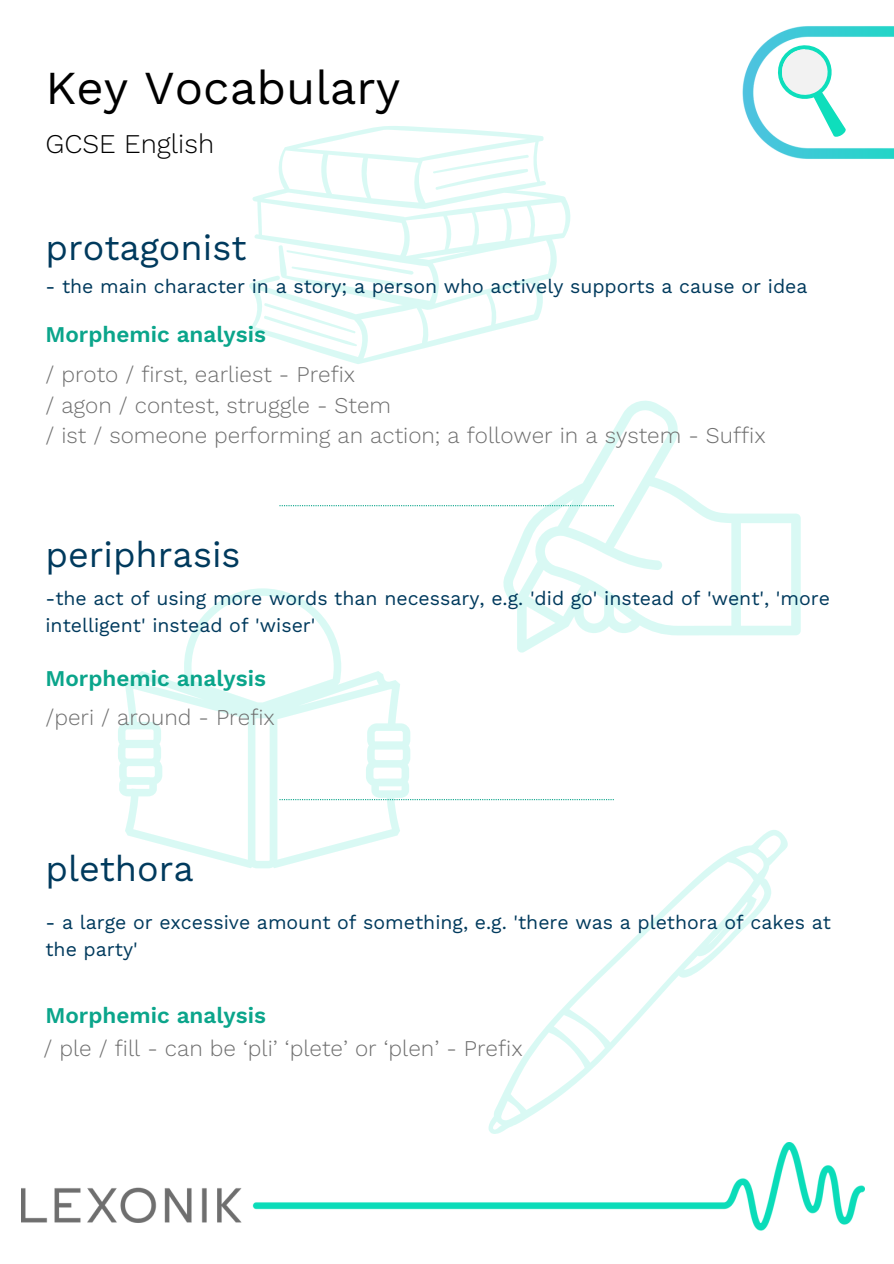
<style>
.page{position:relative;width:894px;height:1264px;background:#fff}
.page>*{position:absolute;margin:0;border:0;box-sizing:border-box;transform-origin:0 0}
.t1{font:47.25px "Work Sans";color:#000}
.t2{font:36px "Work Sans";color:#003a5d}
.t3{font:300 27px "Work Sans";color:#000}
.t4{font:300 22.5px/30.3px "Work Sans";color:#707070}
.t5{font:600 22.5px "Work Sans";color:#0ba58b}
.t6{font:19.5px/27px "Work Sans";color:#003a5d}
</style>
<div class="page">
<img style="left:21px;top:1142px;width:843px;height:89px">
<svg style="left:249px;top:126px;width:321px;height:238px"></svg>
<svg style="left:503px;top:400px;width:297px;height:252px"></svg>
<svg style="left:279px;top:505px;width:334px;height:1px"></svg>
<svg style="left:118px;top:588px;width:292px;height:280px"></svg>
<svg style="left:488px;top:830px;width:299px;height:304px"></svg>
<svg style="left:279px;top:799px;width:334px;height:1px"></svg>
<img style="left:742px;top:26px;width:151px;height:133px">
<svg style="left:768px;top:35px;width:96px;height:114px"></svg>
<p class="t1" style="left:45px;top:60px;width:356px">Key Vocabulary</p>
<h1 class="t3" style="left:45px;top:128px;width:170px">GCSE English</h1>
<p class="t2" style="left:45px;top:227px;width:202px">protagonist</p>
<p class="t6" style="left:45px;top:273px;width:763px">- the main character in a story; a person who actively supports a cause or idea</p>
<h2 class="t5" style="left:45px;top:321px;width:222px">Morphemic analysis</h2>
<h3 class="t4" style="left:45px;top:359px;width:721px">/ proto / first, earliest - Prefix<br>/ agon / contest, struggle - Stem<br>/ ist / someone performing an action; a follower in a system - Suffix</h3>
<p class="t2" style="left:45px;top:533px;width:196px">periphrasis</p>
<h5 class="t6" style="left:45px;top:585px;width:785px">-the act of using more words than necessary, e.g. 'did go' instead of 'went', 'more intelligent' instead of 'wiser'</h5>
<h4 class="t5" style="left:45px;top:664px;width:222px">Morphemic analysis</h4>
<p class="t4" style="left:45px;top:702px;width:231px">/peri / around - Prefix</p>
<h4 class="t2" style="left:45px;top:847px;width:150px">plethora</h4>
<h2 class="t6" style="left:45px;top:909px;width:786px">- a large or excessive amount of something, e.g. 'there was a plethora of cakes at the party'</h2>
<p class="t5" style="left:45px;top:1002px;width:222px">Morphemic analysis</p>
<h5 class="t4" style="left:43px;top:1033px;width:480px">/ ple / fill - can be ‘pli’ ‘plete’ or ‘plen’ - Prefix</h5>
</div>
